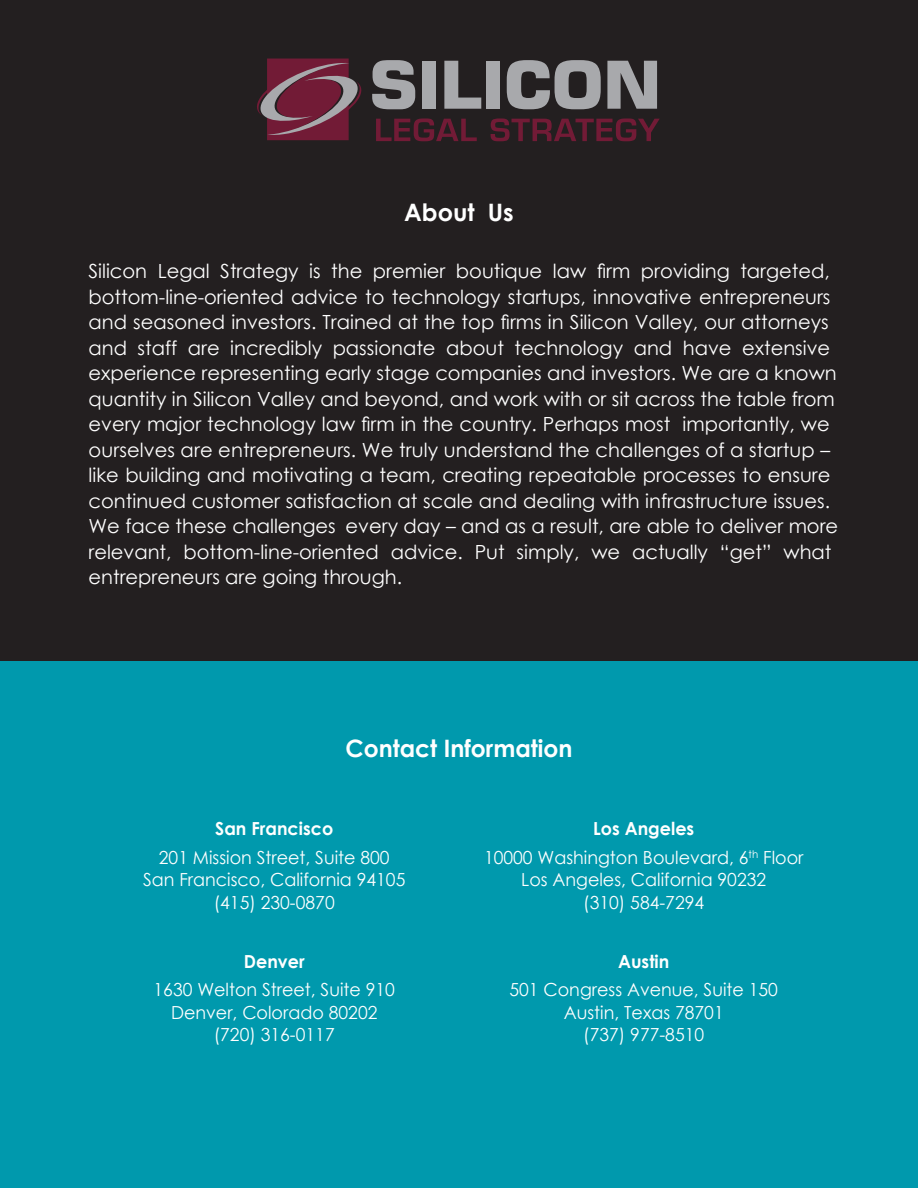
<style>
.page{position:relative;width:918px;height:1188px;background:#fff}
.page>*{position:absolute;margin:0;border:0;box-sizing:border-box;transform-origin:0 0}
.t1{font:700 24px "Century Gothic";color:#fff}
.t2{font:19.5px/25.5px "Century Gothic";color:#fff}
.t3{font:18px/22.5px "Century Gothic";color:#fff;text-align:center}
.t4{font:700 18px "Century Gothic";color:#fff}
</style>
<div class="page">
<div style="left:0;top:0;width:918px;height:692px;background:#231f20"></div>
<div style="left:0;top:662px;width:918px;height:526px;background:#0099ad"></div>
<svg style="left:257px;top:59px;width:105px;height:81px"></svg>
<svg style="left:376px;top:118px;width:101px;height:23px"></svg>
<svg style="left:491px;top:118px;width:169px;height:23px"></svg>
<svg style="left:372px;top:60px;width:43px;height:49px"></svg>
<div style="left:422px;top:61px;width:14px;height:48px;background:#a8a9ac"></div>
<svg style="left:444px;top:61px;width:37px;height:48px"></svg>
<div style="left:486px;top:61px;width:14px;height:48px;background:#a8a9ac"></div>
<svg style="left:507px;top:60px;width:94px;height:49px"></svg>
<svg style="left:607px;top:61px;width:50px;height:48px"></svg>
<p class="t1" style="left:404px;top:203px;width:111px">About Us</p>
<p class="t2" style="left:89px;top:260px;width:751px">Silicon Legal Strategy is the premier boutique law firm providing targeted, bottom-line-oriented advice to technology startups, innovative entrepreneurs and seasoned investors. Trained at the top firms in Silicon Valley, our attorneys and staff are incredibly passionate about technology and have extensive experience representing early stage companies and investors. We are a known quantity in Silicon Valley and beyond, and work with or sit across the table from every major technology law firm in the country. Perhaps most importantly, we ourselves are entrepreneurs. We truly understand the challenges of a startup – like building and motivating a team, creating repeatable processes to ensure continued customer satisfaction at scale and dealing with infrastructure issues.<br>We face these challenges every day – and as a result, are able to deliver more relevant, bottom-line-oriented advice. Put simply, we actually “get” what entrepreneurs are going through.</p>
<p class="t1" style="left:345px;top:739px;width:229px">Contact Information</p>
<p class="t4" style="left:215px;top:822px;width:119px">San Francisco</p>
<p class="t4" style="left:593px;top:822px;width:103px">Los Angeles</p>
<p class="t3" style="left:143px;top:848px;width:264px">201 Mission Street, Suite 800<br>San Francisco, California 94105 (415) 230-0870</p>
<p class="t4" style="left:244px;top:955px;width:62px">Denver</p>
<p class="t3" style="left:154px;top:980px;width:243px">1630 Welton Street, Suite 910<br>Denver, Colorado 80202 (720) 316-0117</p>
<p class="t3" style="left:484px;top:848px;width:321px">10000 Washington Boulevard, 6<sup>th</sup> Floor<br>Los Angeles, California 90232<br>(310) 584-7294</p>
<p class="t4" style="left:618px;top:955px;width:53px">Austin</p>
<p class="t3" style="left:509px;top:980px;width:270px">501 Congress Avenue, Suite 150<br>Austin, Texas 78701<br>(737) 977-8510</p>
</div>
